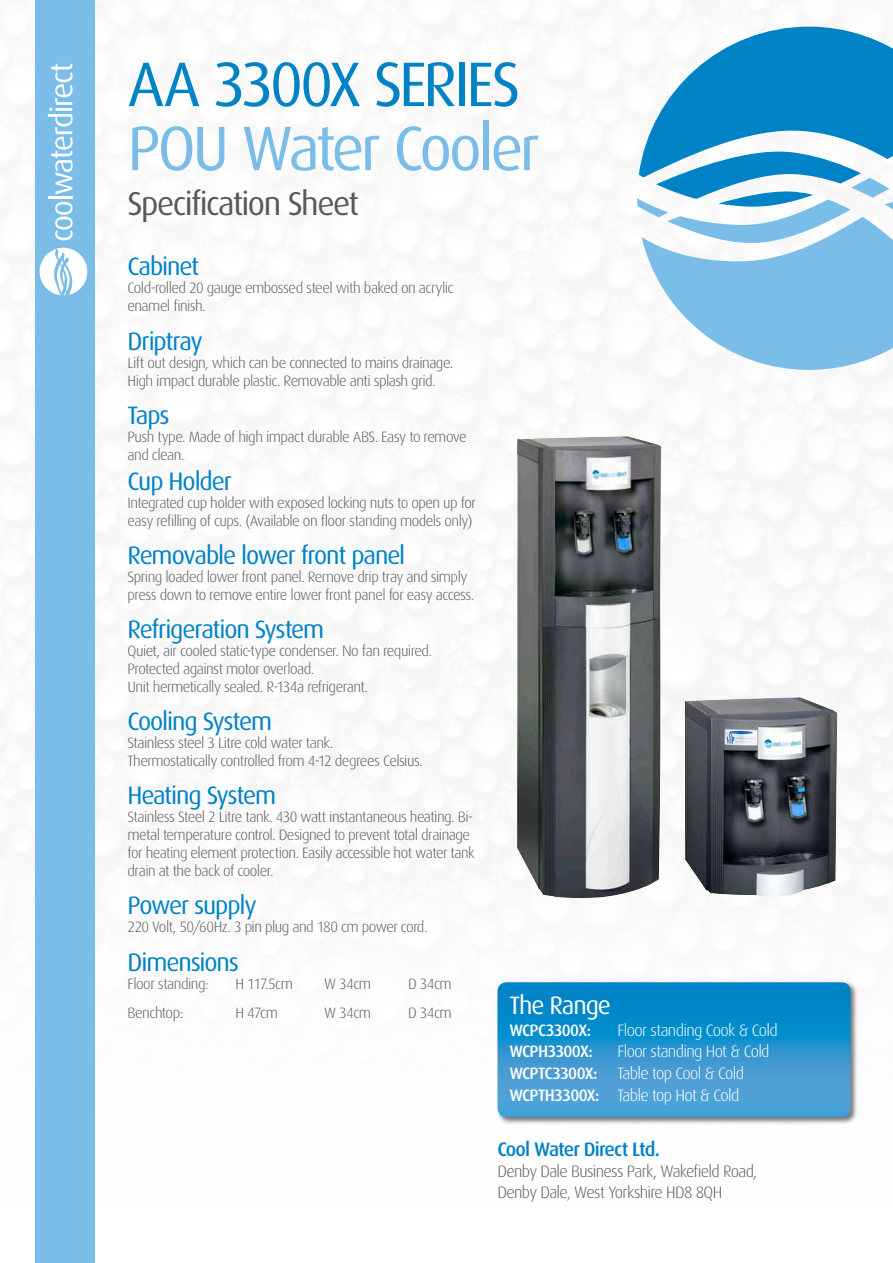
<style>
.page{position:relative;width:893px;height:1263px;background:#fff}
.page>*{position:absolute;margin:0;border:0;box-sizing:border-box;transform-origin:0 0}
.t1{font:63px "Dax";letter-spacing:-.06em;color:#7abde8}
.t2{font:63px "Dax";letter-spacing:-.06em;color:#0082c7}
.t3{font:33px "Dax";letter-spacing:-.05em;color:#58595b}
.t4{font:25.2px "Dax";letter-spacing:-.045em;color:#0082c7}
.t5{font:25.2px "Dax";letter-spacing:-.04em;color:#fff}
.t6{font:500 19.5px "Dax";letter-spacing:-.05em;color:#0082c7}
.t7{font:300 16.5px/21.9px "Dax";letter-spacing:-.04em;color:#fff}
.t8{font:300 16.5px/21px "Dax";letter-spacing:-.04em;color:#58595b}
.t9{font:500 16.5px "Dax";letter-spacing:-.045em;color:#fff}
.t10{font:300 15px/18px "Dax";letter-spacing:-.035em;color:#58595b}
.s1{font-weight:500}
</style>
<div class="page">
<div style="left:35px;top:0;width:60px;height:1263px;background:#7abde8"></div>
<svg style="left:40px;top:248px;width:47px;height:47px"></svg>
<svg style="left:55px;top:202px;width:18px;height:38px"></svg>
<hr style="left:48px;top:196px;width:24px;height:3px;background:#fff">
<svg style="left:48px;top:64px;width:25px;height:130px"></svg>
<div style="left:496px;top:981px;width:362px;height:144px;background:#231f20;opacity:.6"></div>
<svg style="left:497px;top:982px;width:353px;height:135px;background:#2693cf"></svg>
<svg style="left:644px;top:27px;width:249px;height:121px;fill:#0082c7"></svg>
<svg style="left:637px;top:148px;width:256px;height:222px;fill:#7abde8"></svg>
<img style="left:685px;top:697px;width:152px;height:200px">
<img style="left:517px;top:436px;width:144px;height:463px">
<h1 class="t2" style="left:128px;top:49px;width:395px">AA 3300X SERIES</h1>
<h1 class="t1" style="left:128px;top:113px;width:414px">POU Water Cooler</h1>
<h2 class="t3" style="left:128px;top:185px;width:233px">Specification Sheet</h2>
<h3 class="t4" style="left:128px;top:253px;width:73px">Cabinet</h3>
<p class="t10" style="left:128px;top:279px;width:328px">Cold-rolled 20 gauge embossed steel with baked on acrylic enamel finish.</p>
<h3 class="t4" style="left:128px;top:327px;width:77px">Driptray</h3>
<p class="t10" style="left:128px;top:353px;width:327px">Lift out design, which can be connected to mains drainage.<br>High impact durable plastic. Removable anti splash grid.</p>
<h3 class="t4" style="left:128px;top:401px;width:44px">Taps</h3>
<p class="t10" style="left:128px;top:428px;width:341px">Push type. Made of high impact durable ABS. Easy to remove and clean.</p>
<h3 class="t4" style="left:128px;top:467px;width:106px">Cup Holder</h3>
<p class="t10" style="left:128px;top:494px;width:350px">Integrated cup holder with exposed locking nuts to open up for easy refilling of cups. (Available on floor standing models only)</p>
<h3 class="t4" style="left:128px;top:541px;width:279px">Removable lower front panel</h3>
<p class="t10" style="left:128px;top:568px;width:348px">Spring loaded lower front panel. Remove drip tray and simply press down to remove entire lower front panel for easy access.</p>
<h3 class="t4" style="left:128px;top:615px;width:198px">Refrigeration System</h3>
<p class="t10" style="left:128px;top:642px;width:306px">Quiet, air cooled static-type condenser. No fan required.<br>Protected against motor overload.<br>Unit hermetically sealed. R-134a refrigerant.</p>
<h3 class="t4" style="left:128px;top:707px;width:146px">Cooling System</h3>
<p class="t10" style="left:128px;top:734px;width:297px">Stainless steel 3 Litre cold water tank.<br>Thermostatically controlled from 4-12 degrees Celsius.</p>
<h3 class="t4" style="left:128px;top:781px;width:150px">Heating System</h3>
<p class="t10" style="left:128px;top:808px;width:349px">Stainless Steel 2 Litre tank. 430 watt instantaneous heating. Bi&shy;metal temperature control. Designed to prevent total drainage for heating element protection. Easily accessible hot water tank drain at the back of cooler.</p>
<h3 class="t4" style="left:128px;top:892px;width:131px">Power supply</h3>
<p class="t10" style="left:128px;top:918px;width:301px">220 Volt, 50/60Hz. 3 pin plug and 180 cm power cord.</p>
<h3 class="t4" style="left:128px;top:948px;width:113px">Dimensions</h3>
<p class="t10" style="left:128px;top:974px;width:82px">Floor standing:</p>
<p class="t10" style="left:236px;top:974px;width:59px">H 117.5cm</p>
<p class="t10" style="left:324px;top:974px;width:49px">W 34cm</p>
<p class="t10" style="left:408px;top:974px;width:45px">D 34cm</p>
<p class="t10" style="left:128px;top:1004px;width:57px">Benchtop:</p>
<p class="t10" style="left:236px;top:1004px;width:44px">H 47cm</p>
<p class="t10" style="left:324px;top:1004px;width:49px">W 34cm</p>
<p class="t10" style="left:408px;top:1004px;width:45px">D 34cm</p>
<h3 class="t5" style="left:509px;top:991px;width:103px">The Range</h3>
<p class="t9" style="left:509px;top:1021px;width:83px">WCPC3300X:</p>
<p class="t7" style="left:617px;top:1019px;width:162px">Floor standing Cook &amp; Cold</p>
<p class="t9" style="left:509px;top:1042px;width:85px">WCPH3300X:</p>
<p class="t7" style="left:509px;top:1041px;width:262px;text-indent:108px">Floor standing Hot &amp; Cold<br><span class="s1">WCPTC3300X:</span> Table top Cool &amp; Cold<br><span class="s1">WCPTH3300X:</span> Table top Hot &amp; Cold</p>
<h3 class="t6" style="left:497px;top:1138px;width:164px">Cool Water Direct Ltd.</h3>
<p class="t8" style="left:497px;top:1160px;width:261px">Denby Dale Business Park, Wakefield Road,<br>Denby Dale, West Yorkshire HD8 8QH</p>
</div>
